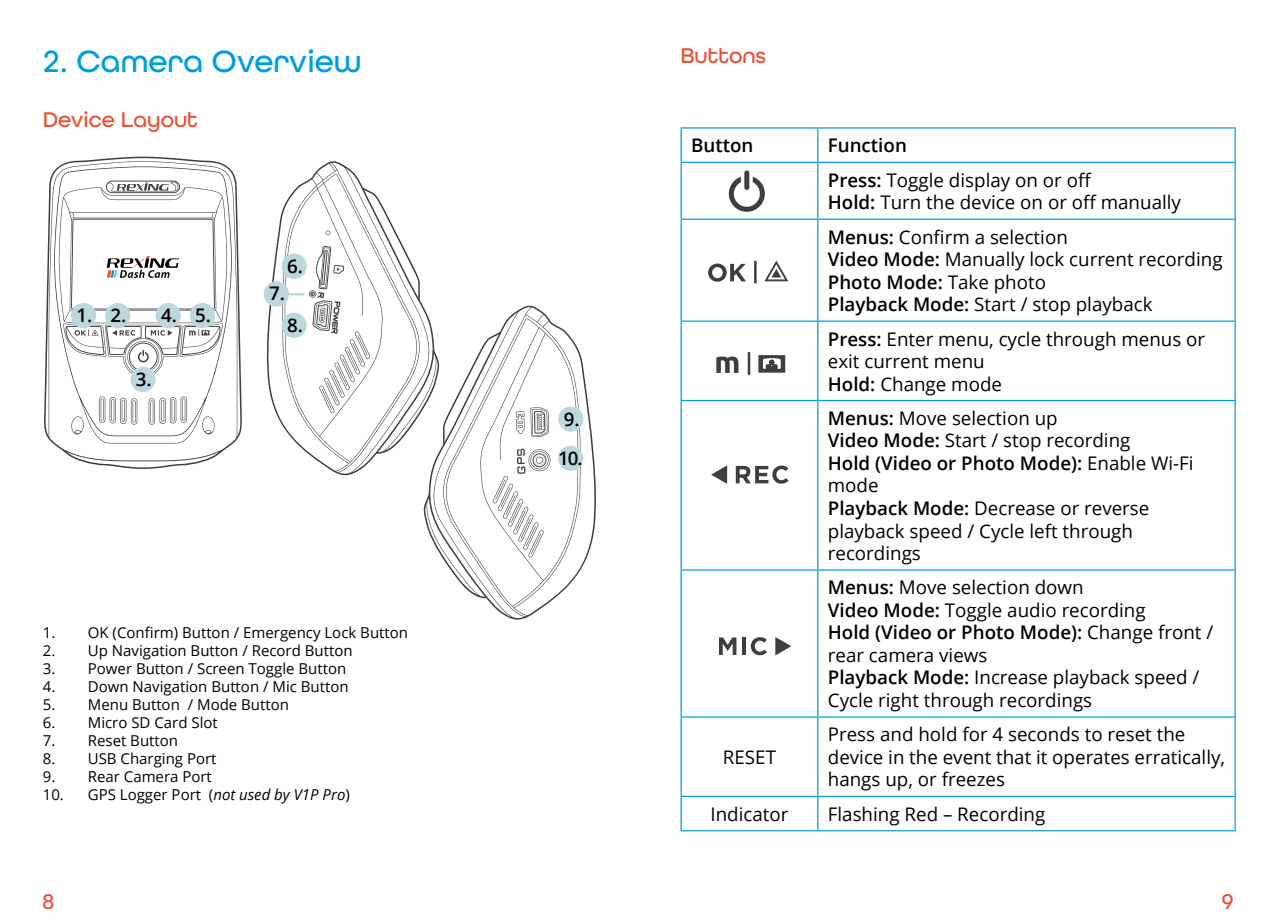
<style>
.page{position:relative;width:1276px;height:922px;background:#fff}
.page>*{position:absolute;margin:0;border:0;box-sizing:border-box;transform-origin:0 0}
.t1{font:500 32.5px "All Round Gothic W03";color:#009ee0}
.t2{font:500 22.5px "All Round Gothic W03";color:#e85236}
.t3{font:18.75px/22.5px "Open Sans";color:#000}
.t4{font:600 18.75px/39.2px "Open Sans";color:#000;text-align:center}
.t5{font:15px "Open Sans";color:#000}
.s1{font-style:italic}
.s2{font-weight:600}
</style>
<div class="page">
<svg style="left:44px;top:157px;width:198px;height:312px"></svg>
<div style="left:105px;top:303px;width:25px;height:25px;background:#bcd7dd;border-radius:50%"></div>
<div style="left:156px;top:303px;width:25px;height:25px;background:#bcd7dd;border-radius:50%"></div>
<div style="left:190px;top:303px;width:25px;height:25px;background:#bcd7dd;border-radius:50%"></div>
<div style="left:130px;top:367px;width:26px;height:25px;background:#bcd7dd;border-radius:50%"></div>
<div style="left:71px;top:303px;width:25px;height:25px;background:#bcd7dd;border-radius:50%"></div>
<svg style="left:513px;top:353px;width:83px;height:267px"></svg>
<div style="left:558px;top:406px;width:25px;height:25px;background:#bcd7dd;border-radius:50%"></div>
<div style="left:558px;top:445px;width:25px;height:26px;background:#bcd7dd;border-radius:50%"></div>
<svg style="left:263px;top:161px;width:74px;height:264px"></svg>
<div style="left:264px;top:281px;width:25px;height:25px;background:#bcd7dd;border-radius:50%"></div>
<svg style="left:282px;top:162px;width:298px;height:457px"></svg>
<hr style="left:680px;top:127px;width:138px;height:1px;background:#009ee0">
<hr style="left:680px;top:128px;width:2px;height:34px;background:#009ee0">
<hr style="left:818px;top:127px;width:417px;height:1px;background:#009ee0">
<hr style="left:817px;top:128px;width:1px;height:34px;background:#009ee0">
<hr style="left:1234px;top:128px;width:1px;height:34px;background:#009ee0">
<hr style="left:680px;top:162px;width:138px;height:1px;background:#009ee0">
<hr style="left:680px;top:163px;width:2px;height:55px;background:#009ee0">
<hr style="left:818px;top:162px;width:417px;height:1px;background:#009ee0">
<hr style="left:817px;top:163px;width:1px;height:55px;background:#009ee0">
<hr style="left:1234px;top:163px;width:1px;height:55px;background:#009ee0">
<hr style="left:680px;top:218px;width:138px;height:2px;background:#009ee0">
<hr style="left:680px;top:220px;width:2px;height:100px;background:#009ee0">
<hr style="left:818px;top:218px;width:417px;height:2px;background:#009ee0">
<hr style="left:817px;top:220px;width:1px;height:100px;background:#009ee0">
<hr style="left:1234px;top:220px;width:1px;height:100px;background:#009ee0">
<hr style="left:680px;top:320px;width:138px;height:2px;background:#009ee0">
<hr style="left:680px;top:322px;width:2px;height:78px;background:#009ee0">
<hr style="left:818px;top:320px;width:417px;height:2px;background:#009ee0">
<hr style="left:817px;top:322px;width:1px;height:78px;background:#009ee0">
<hr style="left:1234px;top:322px;width:1px;height:78px;background:#009ee0">
<hr style="left:680px;top:400px;width:138px;height:1px;background:#009ee0">
<hr style="left:680px;top:401px;width:2px;height:168px;background:#009ee0">
<hr style="left:818px;top:400px;width:417px;height:1px;background:#009ee0">
<hr style="left:817px;top:401px;width:1px;height:168px;background:#009ee0">
<hr style="left:1234px;top:401px;width:1px;height:168px;background:#009ee0">
<hr style="left:680px;top:569px;width:138px;height:1px;background:#009ee0">
<hr style="left:680px;top:570px;width:2px;height:146px;background:#009ee0">
<hr style="left:818px;top:569px;width:417px;height:1px;background:#009ee0">
<hr style="left:817px;top:570px;width:1px;height:146px;background:#009ee0">
<hr style="left:1234px;top:570px;width:1px;height:146px;background:#009ee0">
<hr style="left:680px;top:716px;width:138px;height:1px;background:#009ee0">
<hr style="left:680px;top:717px;width:2px;height:78px;background:#009ee0">
<hr style="left:818px;top:716px;width:417px;height:1px;background:#009ee0">
<hr style="left:817px;top:717px;width:1px;height:78px;background:#009ee0">
<hr style="left:1234px;top:717px;width:1px;height:78px;background:#009ee0">
<hr style="left:680px;top:795px;width:138px;height:1px;background:#009ee0">
<hr style="left:680px;top:796px;width:2px;height:33px;background:#009ee0">
<hr style="left:818px;top:795px;width:417px;height:1px;background:#009ee0">
<hr style="left:817px;top:796px;width:1px;height:33px;background:#009ee0">
<hr style="left:1234px;top:796px;width:1px;height:33px;background:#009ee0">
<hr style="left:680px;top:829px;width:138px;height:2px;background:#009ee0">
<hr style="left:818px;top:829px;width:417px;height:2px;background:#009ee0">
<svg style="left:711px;top:465px;width:77px;height:18px"></svg>
<svg style="left:729px;top:170px;width:36px;height:42px"></svg>
<svg style="left:708px;top:260px;width:80px;height:23px"></svg>
<svg style="left:719px;top:637px;width:17px;height:17px"></svg>
<hr style="left:742px;top:637px;width:4px;height:17px;background:#3e3d40">
<svg style="left:751px;top:637px;width:16px;height:18px"></svg>
<svg style="left:775px;top:637px;width:16px;height:18px"></svg>
<svg style="left:107px;top:256px;width:72px;height:22px"></svg>
<svg style="left:201px;top:330px;width:8px;height:5px"></svg>
<svg style="left:716px;top:352px;width:34px;height:23px"></svg>
<svg style="left:758px;top:355px;width:27px;height:17px"></svg>
<h1 class="t1" style="left:43px;top:43px;width:320px">2. Camera Overview</h1>
<p class="t2" style="left:43px;top:106px;width:157px">Device Layout</p>
<p class="t4" style="left:287px;top:246px;width:17px">6.</p>
<p class="t4" style="left:76px;top:295px;width:17px">1.</p>
<p class="t4" style="left:111px;top:295px;width:102px">2. 4. 5.</p>
<p class="t4" style="left:136px;top:359px;width:17px">3.</p>
<p class="t4" style="left:269px;top:273px;width:17px">7.</p>
<p class="t4" style="left:287px;top:305px;width:17px">8.</p>
<p class="t5" style="left:43px;top:622px;width:367px">1. OK (Confirm) Button / Emergency Lock Button</p>
<p class="t5" style="left:43px;top:640px;width:311px">2. Up Navigation Button / Record Button</p>
<p class="t5" style="left:43px;top:658px;width:305px">3. Power Button / Screen Toggle Button</p>
<p class="t5" style="left:43px;top:676px;width:307px">4. Down Navigation Button / Mic Button</p>
<p class="t5" style="left:43px;top:694px;width:248px">5. Menu Button / Mode Button</p>
<p class="t5" style="left:43px;top:712px;width:177px">6. Micro SD Card Slot</p>
<p class="t5" style="left:43px;top:730px;width:137px">7. Reset Button</p>
<p class="t5" style="left:43px;top:748px;width:175px">8. USB Charging Port</p>
<p class="t5" style="left:43px;top:766px;width:171px">9. Rear Camera Port</p>
<p class="t5" style="left:43px;top:784px;width:309px">10. GPS Logger Port (<span class="s1">not used by V1P Pro</span>)</p>
<p class="t4" style="left:558px;top:398px;width:26px">9.<br>10.</p>
<p class="t2" style="left:680px;top:43px;width:87px">Buttons</p>
<p class="t4" style="left:691px;top:125px;width:64px">Button</p>
<p class="t3" style="left:828px;top:128px;width:265px;line-height:34.2px"><span class="s2">Function<br>Press:</span> Toggle display on or off</p>
<p class="t3" style="left:828px;top:185px;width:355px;line-height:34.2px"><span class="s2">Hold:</span> Turn the device on or off manually<br><span class="s2">Menus:</span> Confirm a selection</p>
<p class="t3" style="left:828px;top:247px;width:396px"><span class="s2">Video Mode:</span> Manually lock current recording<br><span class="s2">Photo Mode:</span> Take photo<br><span class="s2">Playback Mode:</span> Start / stop playback</p>
<p class="t3" style="left:828px;top:327px;width:379px"><span class="s2">Press:</span> Enter menu, cycle through menus or exit current menu<br><span class="s2">Hold:</span> Change mode</p>
<p class="t3" style="left:828px;top:406px;width:367px"><span class="s2">Menus:</span> Move selection up<br><span class="s2">Video Mode:</span> Start / stop recording<br><span class="s2">Hold (Video or Photo Mode):</span> Enable Wi-Fi mode<br><span class="s2">Playback Mode:</span> Decrease or reverse playback speed / Cycle left through recordings</p>
<p class="t3" style="left:828px;top:575px;width:387px"><span class="s2">Menus:</span> Move selection down<br><span class="s2">Video Mode:</span> Toggle audio recording<br><span class="s2">Hold (Video or Photo Mode):</span> Change front / rear camera views<br><span class="s2">Playback Mode:</span> Increase playback speed /<br>Cycle right through recordings</p>
<p class="t3" style="left:723px;top:745px;width:55px">RESET</p>
<p class="t3" style="left:828px;top:722px;width:399px">Press and hold for 4 seconds to reset the device in the event that it operates erratically, hangs up, or freezes</p>
<p class="t3" style="left:710px;top:802px;width:79px">Indicator</p>
<p class="t3" style="left:828px;top:802px;width:219px">Flashing Red – Recording</p>
<p class="t2" style="left:43px;top:888px;width:13px">8</p>
<p class="t2" style="left:1221px;top:888px;width:13px">9</p>
</div>
